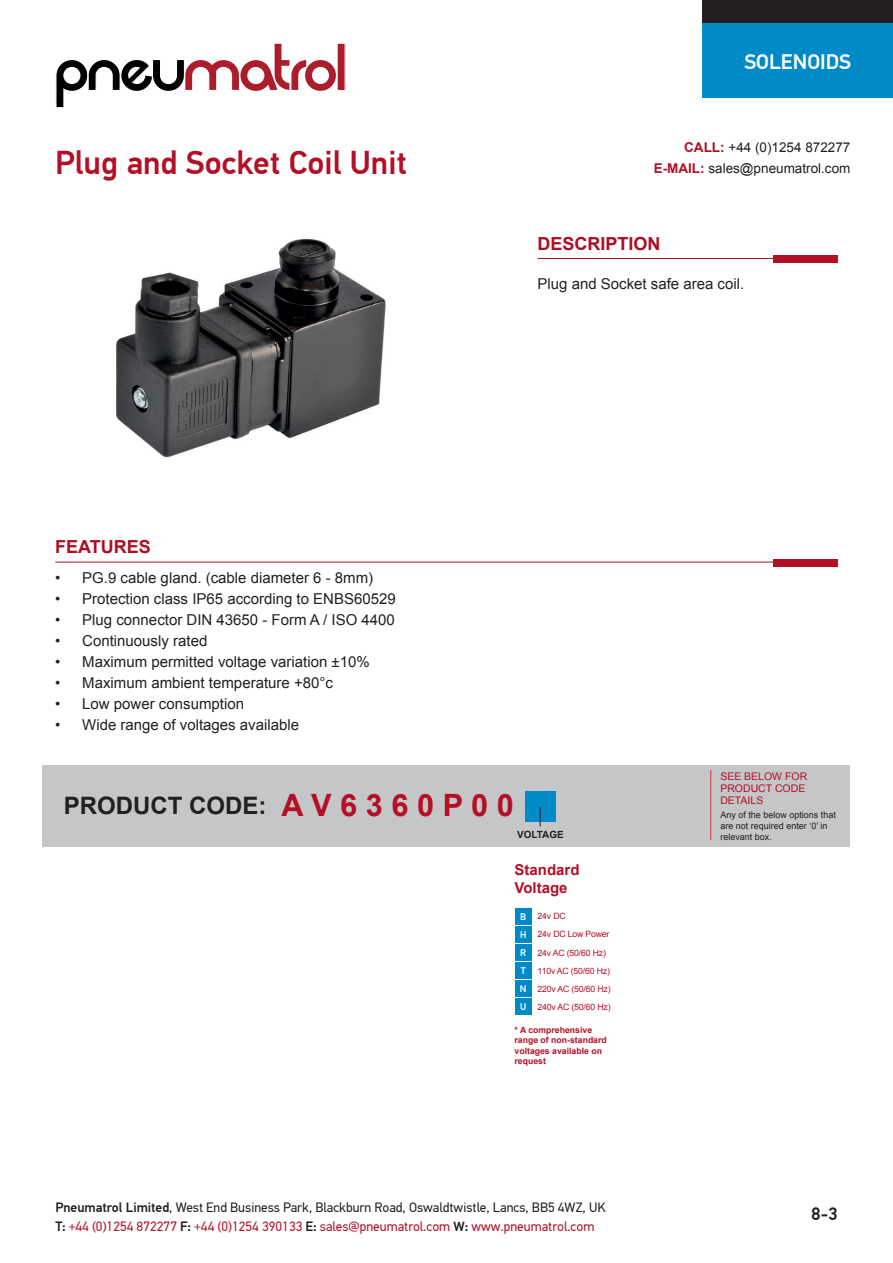
<style>
.page{position:relative;width:893px;height:1263px;background:#fff}
.page>*{position:absolute;margin:0;border:0;box-sizing:border-box;transform-origin:0 0}
.t1{font:500 33px "PF Din Text Pro";color:#b31025}
.t2{font:700 30.75px "Arial";color:#b31025}
.t3{font:700 24px "Arial";color:#231f20}
.t4{font:500 21px "PF Din Text Pro";color:#fff}
.t5{font:700 18px "Arial";color:#ad0e23}
.t6{font:500 18px "PF Din Text Pro";color:#fff}
.t7{font:500 18px "PF Din Text Pro";color:#231f20}
.t8{font:15px "Arial";color:#231f20}
.t9{font:700 15px/18px "Arial";color:#b31025}
.t10{font:13.5px/19.5px "PF Din Text Pro";color:#b31025}
.t11{font:13.5px/21px "Arial";color:#231f20;text-align:right}
.t12{font:10.5px/12px "Arial";color:#b31025}
.t13{font:700 9.9px "Arial";color:#231f20}
.t14{font:500 9.75px/18.1px "PF Din Text Pro";color:#fff}
.t15{font:9px/10.8px "Arial";color:#231f20}
.t16{font:8.7px/18.1px "Arial";letter-spacing:-.02em;color:#b31025}
.t17{font:700 8.7px/10.5px "Arial";color:#b31025}
.s1{font-weight:700;color:#b31025}
.s2{font-family:"PF Din Text Pro";font-weight:500;font-size:9.75px;color:#fff}
.s3{font-weight:500;color:#231f20}
.s4{color:#231f20}
</style>
<div class="page">
<svg style="left:56px;top:43px;width:290px;height:65px"></svg>
<div style="left:702px;top:0;width:191px;height:75px;background:#231f20"></div>
<div style="left:702px;top:23px;width:191px;height:75px;background:#008ac7"></div>
<div style="left:43px;top:765px;width:807px;height:82px;background:#c5c6c8"></div>
<div style="left:525px;top:791px;width:30px;height:30px;background:#008ac7"></div>
<svg style="left:540px;top:807px;width:1px;height:19px"></svg>
<hr style="left:710px;top:770px;width:1px;height:70px;background:#de2e39">
<hr style="left:55px;top:562px;width:783px;height:1px;background:#ad0e23">
<hr style="left:537px;top:258px;width:301px;height:1px;background:#ad0e23">
<div style="left:773px;top:255px;width:65px;height:8px;background:#b31025"></div>
<div style="left:773px;top:559px;width:65px;height:8px;background:#b31025"></div>
<img style="left:116px;top:238px;width:270px;height:220px">
<div style="left:515px;top:908px;width:16px;height:16px;background:#008ac7"></div>
<div style="left:515px;top:926px;width:16px;height:16px;background:#008ac7"></div>
<div style="left:515px;top:962px;width:16px;height:17px;background:#008ac7"></div>
<div style="left:515px;top:999px;width:16px;height:16px;background:#008ac7"></div>
<div style="left:515px;top:944px;width:16px;height:16px;background:#008ac7"></div>
<div style="left:515px;top:981px;width:16px;height:16px;background:#008ac7"></div>
<h1 class="t1" style="left:55px;top:143px;width:353px">Plug and Socket Coil Unit</h1>
<p class="t5" style="left:55px;top:535px;width:97px">FEATURES</p>
<p class="t8" style="left:55px;top:568px;width:319px">• PG.9 cable gland. (cable diameter 6 - 8mm)</p>
<p class="t8" style="left:55px;top:589px;width:342px">• Protection class IP65 according to ENBS60529</p>
<p class="t8" style="left:55px;top:610px;width:341px">• Plug connector DIN 43650 - Form A / ISO 4400</p>
<p class="t8" style="left:55px;top:631px;width:154px">• Continuously rated</p>
<p class="t8" style="left:55px;top:652px;width:316px">• Maximum permitted voltage variation ±10%</p>
<p class="t8" style="left:55px;top:673px;width:279px">• Maximum ambient temperature +80°c</p>
<p class="t8" style="left:55px;top:694px;width:190px">• Low power consumption</p>
<p class="t8" style="left:55px;top:715px;width:245px">• Wide range of voltages available</p>
<p class="t6" style="left:731px;top:45px;width:148px">SOLENOID VALVES</p>
<h3 class="t4" style="left:744px;top:49px;width:108px">SOLENOIDS</h3>
<p class="t11" style="left:654px;top:137px;width:198px"><span class="s1">CALL:</span> +44 (0)1254 872277<br><span class="s1">E-MAIL:</span> sales@pneumatrol.com</p>
<p class="t5" style="left:537px;top:231px;width:125px">DESCRIPTION</p>
<p class="t8" style="left:537px;top:273px;width:208px">Plug and Socket safe area coil.</p>
<h3 class="t3" style="left:64px;top:790px;width:204px">PRODUCT CODE:</h3>
<h2 class="t2" style="left:281px;top:784px;width:234px">A V 6 3 6 0 P 0 0</h2>
<p class="t13" style="left:517px;top:827px;width:48px">VOLTAGE</p>
<p class="t9" style="left:514px;top:861px;width:67px">Standard<br>Voltage</p>
<p class="t16" style="left:538px;top:907px;width:74px">24v DC<br>24v DC Low Power<br>24v AC (50/60 Hz)<br>110v AC (50/60 Hz)</p>
<p class="t16" style="left:538px;top:998px;width:74px">240v AC (50/60 Hz)</p>
<p class="t17" style="left:514px;top:1025px;width:94px">* A comprehensive range of non-standard voltages available on request</p>
<p class="t14" style="left:520px;top:907px;width:8px">B<br>H</p>
<p class="t14" style="left:521px;top:962px;width:7px">T</p>
<p class="t14" style="left:520px;top:998px;width:8px">U</p>
<p class="t14" style="left:520px;top:944px;width:8px">R</p>
<p class="t16" style="left:520px;top:980px;width:92px"><span class="s2">N</span> 220v AC (50/60 Hz)</p>
<p class="t10" style="left:55px;top:1197px;width:552px"><span class="s3">Pneumatrol Limited</span><span class="s4">, West End Business Park, Blackburn Road, Oswaldtwistle, Lancs, BB5 4WZ, UK<br></span><span class="s3">T:</span> +44 (0)1254 872277 <span class="s3">F:</span> +44 (0)1254 390133 <span class="s3">E:</span> sales@pneumatrol.com <span class="s3">W:</span> www.pneumatrol.com</p>
<p class="t12" style="left:720px;top:771px;width:88px">SEE BELOW FOR<br>PRODUCT CODE<br>DETAILS</p>
<p class="t15" style="left:720px;top:810px;width:117px">Any of the below options that are not required enter ‘0’ in relevant box.</p>
<p class="t7" style="left:811px;top:1203px;width:28px">8-3</p>
</div>
